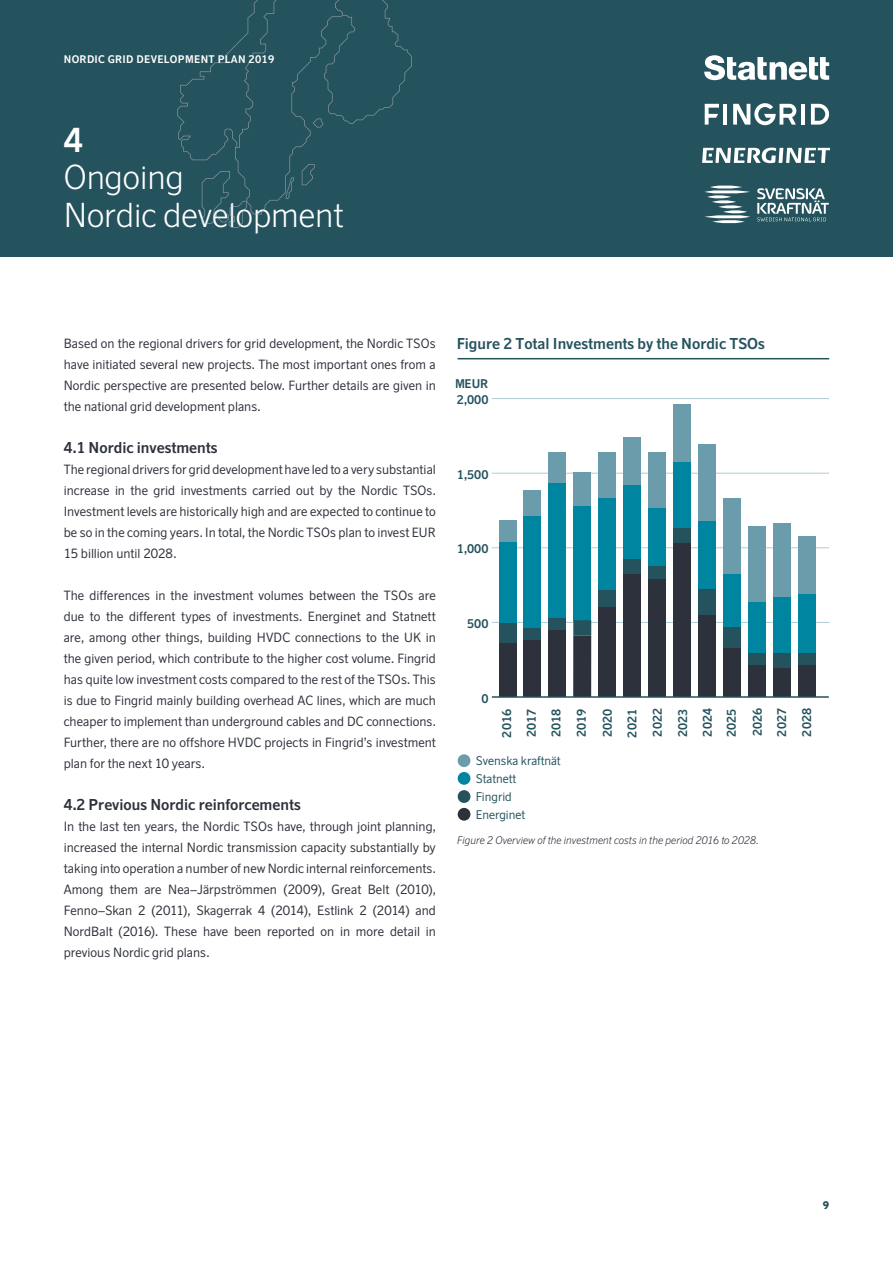
<style>
.page{position:relative;width:893px;height:1263px;background:#fff}
.page>*{position:absolute;margin:0;border:0;box-sizing:border-box;transform-origin:0 0}
.t1{font:300 33px/37.5px "Scandinavian";color:#fff}
.t2{font:700 33px "Scandinavian";color:#fff}
.t3{font:700 15px "Scandinavian";color:#2d313b}
.t4{font:700 15px "Scandinavian";color:#24525d}
.t5{font:12.75px/21px "Scandinavian";color:#2d313b;text-align:justify}
.t6{font:700 12px/25.2px "Scandinavian";color:#24525d;text-align:justify}
.t7{font:12px/18px "Scandinavian";color:#24525d}
.t8{font:italic 300 10.5px "Scandinavian";letter-spacing:.005em;color:#2d313b}
.t9{font:700 10.5px "Scandinavian";letter-spacing:.03em;color:#fff}
.t10{font:900 10.5px "Scandinavian";color:#24525d}
</style>
<div class="page">
<div style="left:0;top:0;width:893px;height:256px;background:#24525d"></div>
<svg style="left:704px;top:55px;width:125px;height:25px"></svg>
<svg style="left:702px;top:148px;width:127px;height:15px"></svg>
<svg style="left:704px;top:186px;width:46px;height:37px"></svg>
<svg style="left:757px;top:188px;width:72px;height:33px"></svg>
<hr style="left:723px;top:104px;width:4px;height:21px;background:#fff">
<svg style="left:705px;top:104px;width:14px;height:21px"></svg>
<hr style="left:801px;top:104px;width:4px;height:21px;background:#fff">
<svg style="left:811px;top:104px;width:18px;height:21px"></svg>
<svg style="left:733px;top:103px;width:63px;height:22px"></svg>
<svg style="left:177px;top:0;width:235px;height:228px"></svg>
<hr style="left:492px;top:622px;width:337px;height:1px;background:#afccd8">
<hr style="left:492px;top:547px;width:337px;height:1px;background:#afccd8">
<hr style="left:492px;top:473px;width:337px;height:1px;background:#afccd8">
<hr style="left:492px;top:398px;width:337px;height:1px;background:#afccd8">
<div style="left:498px;top:520px;width:18px;height:22px;background:#6a9cac"></div>
<div style="left:523px;top:491px;width:18px;height:25px;background:#6a9cac"></div>
<div style="left:548px;top:452px;width:18px;height:31px;background:#6a9cac"></div>
<div style="left:573px;top:473px;width:18px;height:33px;background:#6a9cac"></div>
<div style="left:598px;top:452px;width:18px;height:46px;background:#6a9cac"></div>
<div style="left:623px;top:437px;width:18px;height:48px;background:#6a9cac"></div>
<div style="left:648px;top:452px;width:18px;height:56px;background:#6a9cac"></div>
<div style="left:673px;top:404px;width:18px;height:58px;background:#6a9cac"></div>
<div style="left:698px;top:444px;width:18px;height:77px;background:#6a9cac"></div>
<div style="left:723px;top:498px;width:18px;height:76px;background:#6a9cac"></div>
<div style="left:748px;top:526px;width:18px;height:76px;background:#6a9cac"></div>
<div style="left:773px;top:523px;width:18px;height:74px;background:#6a9cac"></div>
<div style="left:798px;top:536px;width:18px;height:58px;background:#6a9cac"></div>
<div style="left:498px;top:542px;width:18px;height:81px;background:#0085a1"></div>
<div style="left:523px;top:516px;width:18px;height:112px;background:#0085a1"></div>
<div style="left:548px;top:483px;width:18px;height:135px;background:#0085a1"></div>
<div style="left:573px;top:506px;width:18px;height:114px;background:#0085a1"></div>
<div style="left:598px;top:498px;width:18px;height:92px;background:#0085a1"></div>
<div style="left:623px;top:485px;width:18px;height:74px;background:#0085a1"></div>
<div style="left:648px;top:508px;width:18px;height:59px;background:#0085a1"></div>
<div style="left:673px;top:462px;width:18px;height:67px;background:#0085a1"></div>
<div style="left:698px;top:521px;width:18px;height:69px;background:#0085a1"></div>
<div style="left:723px;top:574px;width:18px;height:54px;background:#0085a1"></div>
<div style="left:748px;top:602px;width:18px;height:51px;background:#0085a1"></div>
<div style="left:773px;top:597px;width:18px;height:56px;background:#0085a1"></div>
<div style="left:798px;top:594px;width:18px;height:59px;background:#0085a1"></div>
<div style="left:498px;top:623px;width:18px;height:20px;background:#24525d"></div>
<div style="left:523px;top:628px;width:18px;height:12px;background:#24525d"></div>
<div style="left:548px;top:618px;width:18px;height:13px;background:#24525d"></div>
<div style="left:573px;top:620px;width:18px;height:15px;background:#24525d"></div>
<div style="left:598px;top:590px;width:18px;height:17px;background:#24525d"></div>
<div style="left:623px;top:559px;width:18px;height:15px;background:#24525d"></div>
<div style="left:648px;top:567px;width:18px;height:12px;background:#24525d"></div>
<div style="left:673px;top:529px;width:18px;height:15px;background:#24525d"></div>
<div style="left:698px;top:590px;width:18px;height:25px;background:#24525d"></div>
<div style="left:723px;top:628px;width:18px;height:20px;background:#24525d"></div>
<div style="left:748px;top:653px;width:18px;height:13px;background:#24525d"></div>
<div style="left:773px;top:653px;width:18px;height:15px;background:#24525d"></div>
<div style="left:798px;top:653px;width:18px;height:13px;background:#24525d"></div>
<div style="left:798px;top:666px;width:18px;height:31px;background:#2d313b"></div>
<div style="left:498px;top:643px;width:18px;height:54px;background:#2d313b"></div>
<div style="left:523px;top:640px;width:18px;height:57px;background:#2d313b"></div>
<div style="left:548px;top:631px;width:18px;height:66px;background:#2d313b"></div>
<div style="left:573px;top:635px;width:18px;height:62px;background:#2d313b"></div>
<div style="left:598px;top:607px;width:18px;height:90px;background:#2d313b"></div>
<div style="left:623px;top:574px;width:18px;height:123px;background:#2d313b"></div>
<div style="left:648px;top:579px;width:18px;height:118px;background:#2d313b"></div>
<div style="left:673px;top:544px;width:18px;height:153px;background:#2d313b"></div>
<div style="left:698px;top:615px;width:18px;height:82px;background:#2d313b"></div>
<div style="left:723px;top:648px;width:18px;height:49px;background:#2d313b"></div>
<div style="left:748px;top:666px;width:18px;height:31px;background:#2d313b"></div>
<div style="left:773px;top:668px;width:18px;height:29px;background:#2d313b"></div>
<div style="left:458px;top:754px;width:12px;height:13px;background:#6a9cac;border-radius:50%"></div>
<div style="left:458px;top:772px;width:12px;height:13px;background:#0085a1;border-radius:50%"></div>
<div style="left:458px;top:790px;width:12px;height:13px;background:#24525d;border-radius:50%"></div>
<div style="left:458px;top:808px;width:12px;height:13px;background:#2d313b;border-radius:50%"></div>
<hr style="left:458px;top:358px;width:371px;height:1px;background:#24525d">
<hr style="left:492px;top:696px;width:337px;height:2px;background:#24525d">
<p class="t9" style="left:64px;top:53px;width:212px">NORDIC GRID DEVELOPMENT PLAN 2019</p>
<h1 class="t2" style="left:64px;top:119px;width:21px">4</h1>
<h1 class="t1" style="left:64px;top:159px;width:281px">Ongoing<br>Nordic development</h1>
<p class="t5" style="left:64px;top:333px;width:374px">Based on the regional drivers for grid development, the Nordic TSOs have initiated several new projects. The most important ones from a Nordic perspective are presented below. Further details are given in the national grid development plans.</p>
<p class="t3" style="left:64px;top:438px;width:155px">4.1 Nordic investments</p>
<p class="t5" style="left:64px;top:459px;width:374px">The regional drivers for grid development have led to a very substantial increase in the grid investments carried out by the Nordic TSOs.<br>Investment levels are historically high and are expected to continue to be so in the coming years. In total, the Nordic TSOs plan to invest EUR 15 billion until 2028.</p>
<p class="t5" style="left:64px;top:585px;width:374px">The differences in the investment volumes between the TSOs are due to the different types of investments. Energinet and Statnett are, among other things, building HVDC connections to the UK in the given period, which contribute to the higher cost volume. Fingrid has quite low investment costs compared to the rest of the TSOs. This is due to Fingrid mainly building overhead AC lines, which are much cheaper to implement than underground cables and DC connections.<br>Further, there are no offshore HVDC projects in Fingrid’s investment plan for the next 10 years.</p>
<p class="t3" style="left:64px;top:795px;width:238px">4.2 Previous Nordic reinforcements</p>
<p class="t5" style="left:64px;top:816px;width:374px">In the last ten years, the Nordic TSOs have, through joint planning, increased the internal Nordic transmission capacity substantially by taking into operation a number of new Nordic internal reinforcements.<br>Among them are Nea–Järpströmmen (2009), Great Belt (2010), Fenno–Skan 2 (2011), Skagerrak 4 (2014), Estlink 2 (2014) and NordBalt (2016). These have been reported on in more detail in previous Nordic grid plans.</p>
<p class="t4" style="left:457px;top:334px;width:310px">Figure 2 Total Investments by the Nordic TSOs</p>
<p class="t6" style="left:455px;top:371px;width:35px">MEUR</p>
<p class="t6" style="left:457px;top:387px;width:33px">2,000</p>
<p class="t6" style="left:457px;top:462px;width:33px">1,500</p>
<p class="t6" style="left:457px;top:536px;width:33px">1,000</p>
<p class="t6" style="left:467px;top:611px;width:23px">500</p>
<p class="t6" style="left:481px;top:686px;width:9px">0</p>
<p class="t6" style="left:494px;top:737px;width:31px;rotate:-90deg">2016<br>2017<br>2018<br>2019<br>2020</p>
<p class="t6" style="left:620px;top:737px;width:31px;line-height:24.8px;rotate:-90deg">2021<br>2022<br>2023<br>2024<br>2025</p>
<p class="t6" style="left:745px;top:736px;width:30px;line-height:24.2px;rotate:-90deg">2026<br>2027</p>
<p class="t7" style="left:476px;top:752px;width:86px">Svenska kraftnät<br>Statnett<br>Fingrid<br>Energinet</p>
<p class="t8" style="left:457px;top:834px;width:303px">Figure 2 Overview of the investment costs in the period 2016 to 2028.</p>
<p class="t6" style="left:794px;top:736px;width:30px;rotate:-90deg">2028</p>
<p class="t10" style="left:823px;top:1198px;width:8px">9</p>
</div>
